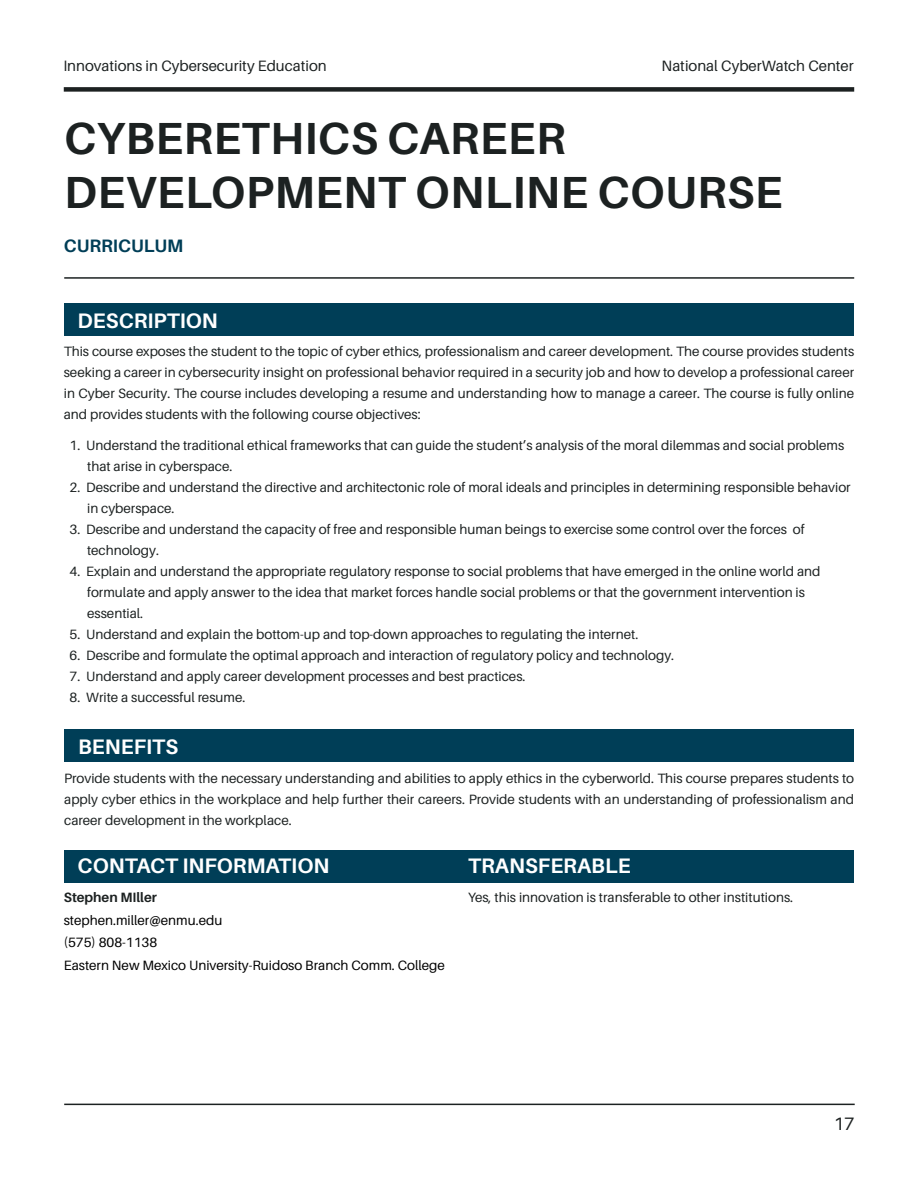
<style>
.page{position:relative;width:918px;height:1188px;background:#fff}
.page>*{position:absolute;margin:0;border:0;box-sizing:border-box;transform-origin:0 0}
.t1{font:700 45px/54px "Aileron";letter-spacing:.01em;color:#1c2121}
.t2{font:700 21px "Aileron";color:#fff}
.t3{font:700 18px "Aileron";color:#003e57}
.t4{font:18px "Aileron";color:#1c2121}
.t5{font:15px "Aileron";color:#1c2121}
.t6{font:13.5px/21px "Aileron";color:#1c2121}
.t7{font:13.5px/22.5px "Aileron";color:#000}
.t8{font:700 13.5px "Aileron";color:#1c2121}
</style>
<div class="page">
<hr style="left:64px;top:1104px;width:791px;height:1px;background:#1c2121">
<div style="left:64px;top:303px;width:790px;height:33px;background:#003e57"></div>
<div style="left:64px;top:730px;width:790px;height:32px;background:#003e57"></div>
<div style="left:64px;top:850px;width:790px;height:33px;background:#003e57"></div>
<hr style="left:64px;top:277px;width:790px;height:2px;background:#1c2121">
<div style="left:64px;top:87px;width:790px;height:5px;background:#1c2121"></div>
<p class="t5" style="left:63px;top:57px;width:265px">Innovations in Cybersecurity Education</p>
<p class="t5" style="left:662px;top:57px;width:194px">National CyberWatch Center</p>
<h1 class="t1" style="left:64px;top:111px;width:720px">CYBERETHICS CAREER<br>DEVELOPMENT ONLINE COURSE</h1>
<h3 class="t3" style="left:64px;top:236px;width:121px">CURRICULUM</h3>
<h2 class="t2" style="left:78px;top:309px;width:142px">DESCRIPTION</h2>
<p class="t6" style="left:64px;top:340px;width:792px;text-align:justify">This course exposes the student to the topic of cyber ethics, professionalism and career development. The course provides students seeking a career in cybersecurity insight on professional behavior required in a security job and how to develop a professional career in Cyber Security. The course includes developing a resume and understanding how to manage a career. The course is fully online and provides students with the following course objectives:</p>
<p class="t6" style="left:87px;top:435px;width:759px;text-indent:-17px">1. Understand the traditional ethical frameworks that can guide the student’s analysis of the moral dilemmas and social problems that arise in cyberspace.</p>
<p class="t6" style="left:87px;top:477px;width:765px;text-indent:-17px">2. Describe and understand the directive and architectonic role of moral ideals and principles in determining responsible behavior in cyberspace.</p>
<p class="t6" style="left:87px;top:519px;width:719px;text-indent:-17px">3. Describe and understand the capacity of free and responsible human beings to exercise some control over the forces of technology.</p>
<p class="t6" style="left:87px;top:561px;width:735px;text-indent:-17px">4. Explain and understand the appropriate regulatory response to social problems that have emerged in the online world and formulate and apply answer to the idea that market forces handle social problems or that the government intervention is essential.</p>
<p class="t6" style="left:70px;top:624px;width:570px">5. Understand and explain the bottom-up and top-down approaches to regulating the internet.</p>
<p class="t6" style="left:70px;top:645px;width:606px">6. Describe and formulate the optimal approach and interaction of regulatory policy and technology.</p>
<p class="t6" style="left:70px;top:666px;width:457px">7. Understand and apply career development processes and best practices.</p>
<p class="t6" style="left:70px;top:687px;width:177px">8. Write a successful resume.</p>
<h2 class="t2" style="left:78px;top:735px;width:102px">BENEFITS</h2>
<p class="t6" style="left:64px;top:768px;width:791px;text-align:justify">Provide students with the necessary understanding and abilities to apply ethics in the cyberworld. This course prepares students to apply cyber ethics in the workplace and help further their careers. Provide students with an understanding of professionalism and career development in the workplace.</p>
<h2 class="t2" style="left:78px;top:854px;width:253px">CONTACT INFORMATION</h2>
<p class="t8" style="left:64px;top:890px;width:95px">Stephen MIller</p>
<p class="t7" style="left:64px;top:909px;width:383px">stephen.miller@enmu.edu<br>(575) 808-1138<br>Eastern New Mexico University-Ruidoso Branch Comm. College</p>
<h2 class="t2" style="left:468px;top:854px;width:164px">TRANSFERABLE</h2>
<p class="t6" style="left:468px;top:887px;width:327px">Yes, this innovation is transferable to other institutions.</p>
<h3 class="t4" style="left:834px;top:1114px;width:22px">17</h3>
</div>
